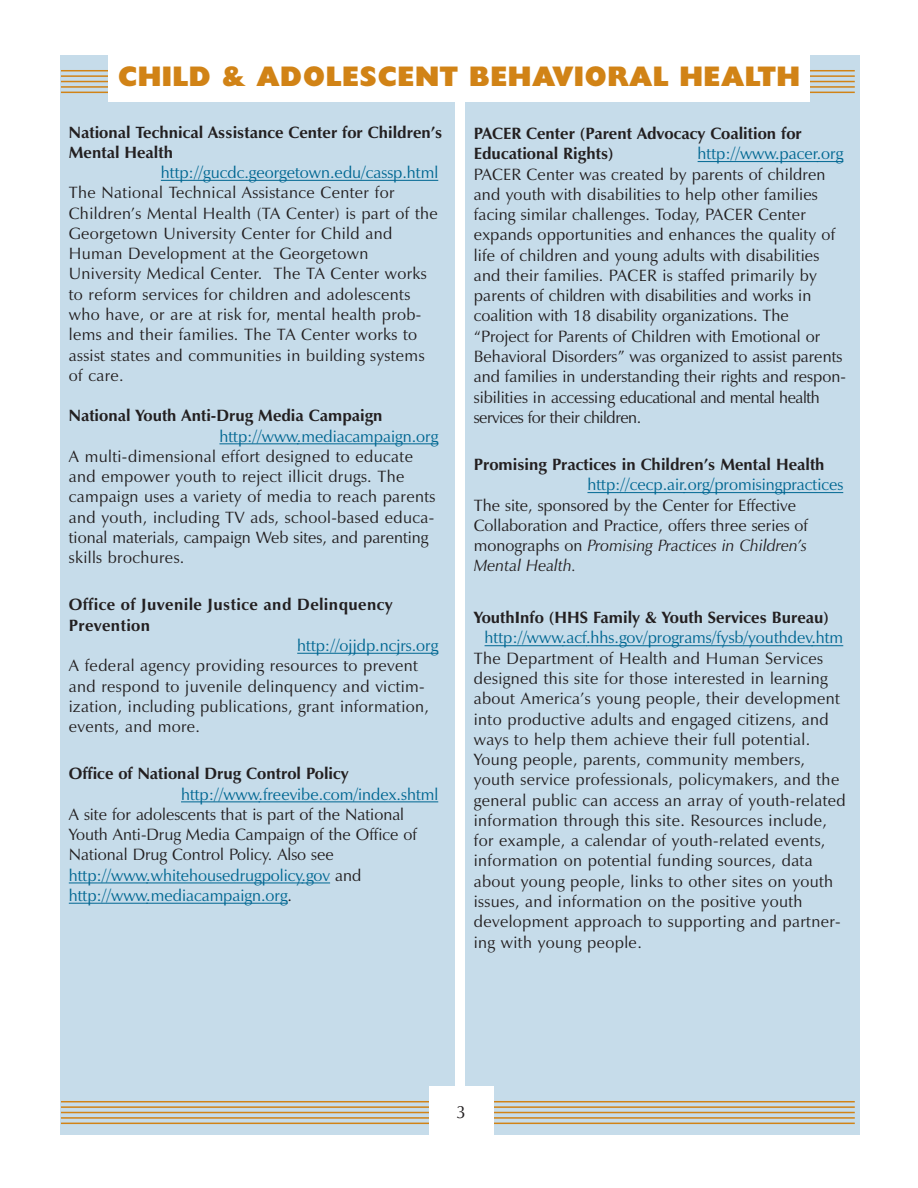
<style>
.page{position:relative;width:918px;height:1188px;background:#fff}
.page>*{position:absolute;margin:0;border:0;box-sizing:border-box;transform-origin:0 0}
.t1{font:27px "Gallant";letter-spacing:.065em;color:#d18316}
.t2{font:18px "Zapf Humanist 601 BT";color:#231f20}
.t3{font:16.5px/20.2px "Zapf Humanist 601 BT";letter-spacing:.02em;color:#231f20}
.t4{font:16.5px/20.2px "Zapf Humanist 601 BT";color:#231f20}
.t5{font:700 16.5px/20.2px "Zapf Humanist 601 BT";color:#231f20}
.t6{font:16.5px "Zapf Humanist 601 BT";color:#006792}
.t7{font:700 16.5px/20.2px "Zapf Humanist 601 BT";letter-spacing:.02em;color:#231f20}
.s1{color:#006792}
.s2{font-style:italic}
</style>
<div class="page">
<div style="left:60px;top:55px;width:394px;height:1080px;background:#c6dcea"></div>
<div style="left:466px;top:55px;width:394px;height:1080px;background:#c6dcea"></div>
<hr style="left:61px;top:70px;width:794px;height:1px;background:#d18316">
<hr style="left:61px;top:92px;width:794px;height:1px;background:#d18316">
<hr style="left:61px;top:86px;width:794px;height:2px;background:#d18316">
<hr style="left:61px;top:81px;width:794px;height:1px;background:#d18316">
<hr style="left:61px;top:75px;width:794px;height:2px;background:#d18316">
<hr style="left:61px;top:1101px;width:794px;height:1px;background:#d18316">
<hr style="left:61px;top:1123px;width:794px;height:1px;background:#d18316">
<hr style="left:61px;top:1117px;width:794px;height:2px;background:#d18316">
<hr style="left:61px;top:1112px;width:794px;height:1px;background:#d18316">
<hr style="left:61px;top:1106px;width:794px;height:2px;background:#d18316">
<div style="left:108px;top:53px;width:702px;height:49px;background:#fff"></div>
<div style="left:430px;top:1086px;width:64px;height:56px;background:#fff"></div>
<hr style="left:161px;top:180px;width:277px;height:1px;background:#006792">
<hr style="left:219px;top:443px;width:79px;height:1px;background:#006792">
<hr style="left:297px;top:443px;width:141px;height:1px;background:#006792">
<hr style="left:297px;top:653px;width:141px;height:1px;background:#006792">
<hr style="left:181px;top:801px;width:79px;height:1px;background:#006792">
<hr style="left:259px;top:801px;width:179px;height:1px;background:#006792">
<hr style="left:69px;top:883px;width:79px;height:1px;background:#006792">
<hr style="left:146px;top:883px;width:157px;height:1px;background:#006792">
<svg style="left:302px;top:883px;width:28px;height:1px"></svg>
<hr style="left:69px;top:903px;width:79px;height:1px;background:#006792">
<hr style="left:146px;top:903px;width:142px;height:1px;background:#006792">
<hr style="left:698px;top:161px;width:79px;height:1px;background:#006792">
<hr style="left:775px;top:161px;width:43px;height:1px;background:#006792">
<svg style="left:818px;top:161px;width:25px;height:1px"></svg>
<hr style="left:587px;top:492px;width:98px;height:1px;background:#006792">
<hr style="left:683px;top:492px;width:160px;height:1px;background:#006792">
<hr style="left:485px;top:645px;width:79px;height:1px;background:#006792">
<svg style="left:562px;top:645px;width:24px;height:1px"></svg>
<hr style="left:586px;top:645px;width:227px;height:1px;background:#006792">
<hr style="left:811px;top:645px;width:32px;height:1px;background:#006792">
<h1 class="t1" style="left:118px;top:67px;width:683px">CHILD &amp; ADOLESCENT BEHAVIORAL HEALTH</h1>
<p class="t5" style="left:69px;top:123px;width:375px">National Technical Assistance Center for Children’s<br>Mental Health</p>
<p class="t6" style="left:161px;top:166px;width:279px">http://gucdc.georgetown.edu/cassp.html</p>
<p class="t3" style="left:69px;top:184px;width:371px">The National Technical Assistance Center for Children’s Mental Health (TA Center) is part of the Georgetown University Center for Child and Human Development at the Georgetown University Medical Center. The TA Center works to reform services for children and adolescents who have, or are at risk for, mental health prob&shy;lems and their families. The TA Center works to assist states and communities in building systems of care.</p>
<p class="t5" style="left:69px;top:407px;width:315px">National Youth Anti-Drug Media Campaign</p>
<p class="t6" style="left:219px;top:430px;width:220px">http://www.mediacampaign.org</p>
<p class="t3" style="left:69px;top:448px;width:368px">A multi-dimensional effort designed to educate and empower youth to reject illicit drugs. The campaign uses a variety of media to reach parents and youth, including TV ads, school-based educa&shy;tional materials, campaign Web sites, and parenting skills brochures.</p>
<p class="t7" style="left:69px;top:596px;width:325px">Office of Juvenile Justice and Delinquency<br>Prevention</p>
<p class="t6" style="left:297px;top:639px;width:143px">http://ojjdp.ncjrs.org</p>
<p class="t3" style="left:69px;top:657px;width:362px">A federal agency providing resources to prevent and respond to juvenile delinquency and victim&shy;ization, including publications, grant information, events, and more.</p>
<p class="t5" style="left:69px;top:765px;width:282px">Office of National Drug Control Policy</p>
<p class="t6" style="left:181px;top:788px;width:259px">http://www.freevibe.com/index.shtml</p>
<p class="t4" style="left:69px;top:806px;width:350px">A site for adolescents that is part of the National Youth Anti-Drug Media Campaign of the Office of National Drug Control Policy. Also see <span class="s1">http://www.whitehousedrugpolicy.gov</span> and <span class="s1">http://www.mediacampaign.org</span>.</p>
<p class="t5" style="left:474px;top:125px;width:330px">PACER Center (Parent Advocacy Coalition for<br>Educational Rights)</p>
<p class="t6" style="left:698px;top:148px;width:147px">http://www.pacer.org</p>
<p class="t4" style="left:474px;top:166px;width:374px">PACER Center was created by parents of children and youth with disabilities to help other families facing similar challenges. Today, PACER Center expands opportunities and enhances the quality of life of children and young adults with disabilities and their families. PACER is staffed primarily by parents of children with disabilities and works in coalition with 18 disability organizations. The “Project for Parents of Children with Emotional or Behavioral Disorders” was organized to assist parents and families in understanding their rights and respon&shy;sibilities in accessing educational and mental health services for their children.</p>
<p class="t5" style="left:474px;top:456px;width:352px">Promising Practices in Children’s Mental Health</p>
<p class="t6" style="left:587px;top:479px;width:257px">http://cecp.air.org/promisingpractices</p>
<p class="t4" style="left:474px;top:497px;width:336px">The site, sponsored by the Center for Effective Collaboration and Practice, offers three series of monographs on <span class="s2">Promising Practices in Children’s Mental Health.</span></p>
<p class="t5" style="left:474px;top:609px;width:357px">YouthInfo (HHS Family &amp; Youth Services Bureau)</p>
<p class="t6" style="left:485px;top:632px;width:360px">http://www.acf.hhs.gov/programs/fysb/youthdev.htm</p>
<p class="t3" style="left:474px;top:650px;width:374px">The Department of Health and Human Services designed this site for those interested in learning about America’s young people, their development into productive adults and engaged citizens, and ways to help them achieve their full potential.<br>Young people, parents, community members, youth service professionals, policymakers, and the general public can access an array of youth-related information through this site. Resources include, for example, a calendar of youth-related events, information on potential funding sources, data about young people, links to other sites on youth issues, and information on the positive youth development approach to supporting and partner&shy;ing with young people.</p>
<p class="t2" style="left:456px;top:1105px;width:11px">3</p>
</div>
